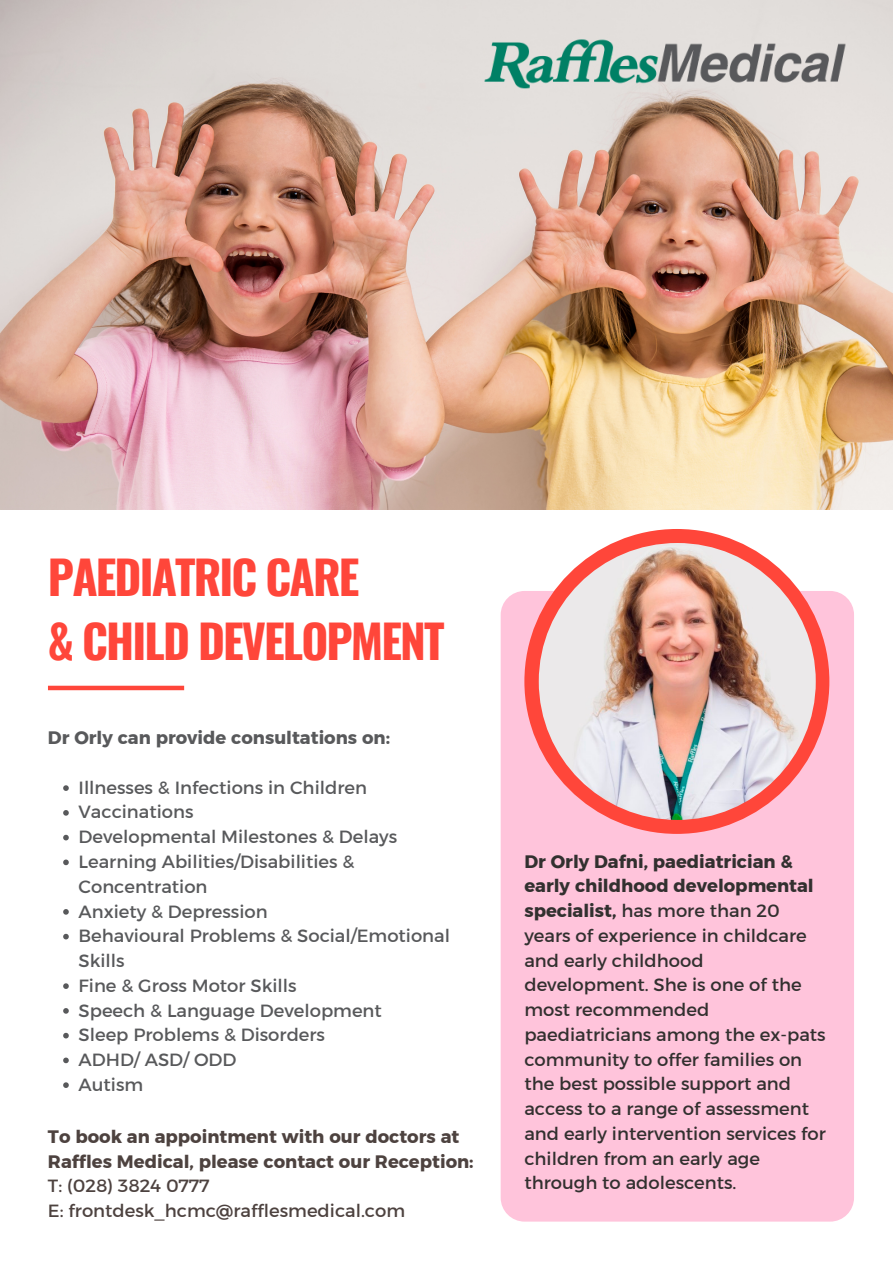
<style>
.page{position:relative;width:893px;height:1263px;background:#fff}
.page>*{position:absolute;margin:0;border:0;box-sizing:border-box;transform-origin:0 0}
.t1{font:700 46.05px/64.1px "Oswald";letter-spacing:-.04em;color:#ff463a}
.t2{font:18px/24.8px "Kief Montaser Regular";color:#32302f}
.t3{font:18px/24.8px "Kief Montaser Regular";color:#58595b}
.t4{font:18px/24.8px "Kief Montaser Bold";color:#4d423f}
.t5{font:18px/24.8px "Kief Montaser Bold";color:#32302f}
.t6{font:18px/24.8px "Kief Montaser Regular";color:#4d423f}
.t7{font:18px "Kief Montaser Bold";color:#58595b}
.s1{font-family:"Kief Montaser Bold"}
</style>
<div class="page">
<img style="left:0;top:0;width:893px;height:509px">
<img style="left:459px;top:0;width:412px;height:138px">
<div style="left:501px;top:591px;width:353px;height:630px;background:#ffc4db;border-radius:24px"></div>
<div style="left:524px;top:529px;width:305px;height:305px;background:#ff463a;border-radius:50%"></div>
<img style="left:539px;top:543px;width:276px;height:277px;border-radius:50%">
<hr style="left:48px;top:686px;width:136px;height:4px;background:#ff463a">
<svg style="left:63px;top:785px;width:6px;height:6px"></svg>
<svg style="left:63px;top:810px;width:6px;height:6px"></svg>
<svg style="left:63px;top:835px;width:6px;height:5px"></svg>
<svg style="left:63px;top:859px;width:6px;height:6px"></svg>
<svg style="left:63px;top:909px;width:6px;height:6px"></svg>
<svg style="left:63px;top:934px;width:6px;height:5px"></svg>
<svg style="left:63px;top:983px;width:6px;height:6px"></svg>
<svg style="left:63px;top:1008px;width:6px;height:6px"></svg>
<svg style="left:63px;top:1033px;width:6px;height:5px"></svg>
<svg style="left:63px;top:1057px;width:6px;height:6px"></svg>
<svg style="left:63px;top:1082px;width:6px;height:6px"></svg>
<h1 class="t1" style="left:48px;top:543px;width:398px">PAEDIATRIC CARE<br>&amp; CHILD DEVELOPMENT</h1>
<p class="t7" style="left:48px;top:727px;width:344px">Dr Orly can provide consultations on:</p>
<p class="t3" style="left:79px;top:775px;width:373px">Illnesses &amp; Infections in Children<br>Vaccinations<br>Developmental Milestones &amp; Delays<br>Learning Abilities/Disabilities &amp;<br>Concentration<br>Anxiety &amp; Depression<br>Behavioural Problems &amp; Social/Emotional<br>Skills<br>Fine &amp; Gross Motor Skills<br>Speech &amp; Language Development<br>Sleep Problems &amp; Disorders<br>ADHD/ ASD/ ODD<br>Autism</p>
<p class="t4" style="left:48px;top:1124px;width:427px">To book an appointment with our doctors at<br>Raffles Medical, please contact our Reception:</p>
<p class="t6" style="left:48px;top:1173px;width:359px">T: (028) 3824 0777<br>E: frontdesk_hcmc@rafflesmedical.com</p>
<p class="t5" style="left:524px;top:849px;width:291px">Dr Orly Dafni, paediatrician &amp; early childhood developmental</p>
<p class="t2" style="left:524px;top:898px;width:303px"><span class="s1">specialist,</span> has more than 20 years of experience in childcare and early childhood development. She is one of the most recommended paediatricians among the ex-pats community to offer families on the best possible support and access to a range of assessment and early intervention services for children from an early age through to adolescents.</p>
</div>
